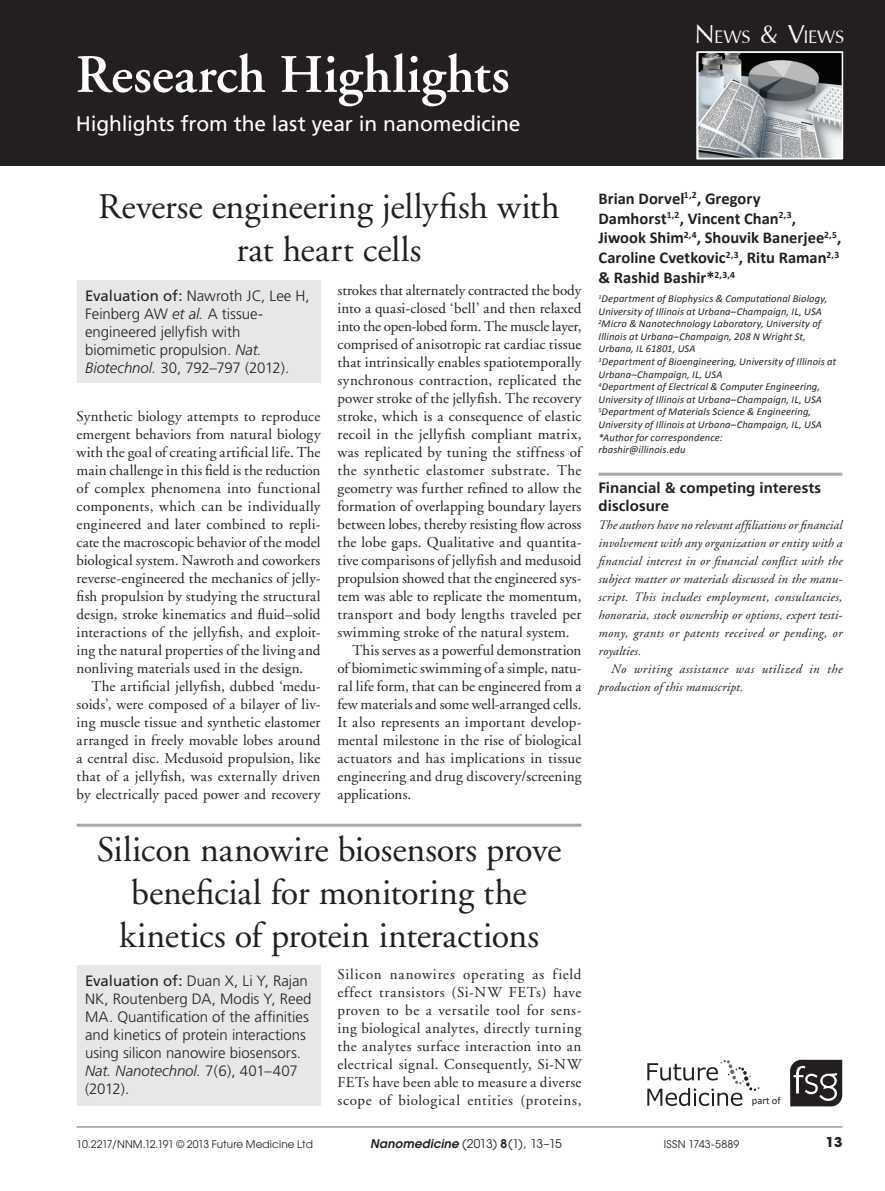
<style>
.page{position:relative;width:885px;height:1191px;background:#fff}
.page>*{position:absolute;margin:0;border:0;box-sizing:border-box;transform-origin:0 0}
.newsjournaltitle{font:600 54px "Adobe Garamond";color:#fff}
.newstitleline{font:36px/43.2px "Adobe Garamond";letter-spacing:-.01em;color:#231f20;text-align:center}
.newstitle{font:36px/43.2px "Adobe Garamond";color:#231f20;text-align:center}
.runningarticletype_R{font:28.5px "Iris UPC";letter-spacing:-.01em;color:#fff}
.newsjournaltitle-2{font:21px "Frutiger";letter-spacing:-.01em;color:#fff}
.author{font:700 16.5px/19.8px "Calibri";color:#231f20}
.bodyindent{font:15px/18px "Adobe Garamond";letter-spacing:.01em;color:#231f20;text-align:justify}
.bodyfirst{font:15px/18px "Adobe Garamond";letter-spacing:.02em;color:#231f20;text-align:justify}
.evaluationof{font:300 15px/18px "Frutiger";color:#231f20}
.ackhead{font:700 15px/18px "Frutiger";letter-spacing:.005em;color:#231f20}
.t1{font:700 13.5px "Avant Garde";color:#231f20}
.ackbodyfirst{font:italic 12.75px/18px "Adobe Garamond";letter-spacing:.025em;color:#231f20;text-align:justify}
.ackbodyindent{font:italic 12.75px/18px "Adobe Garamond";letter-spacing:.04em;color:#231f20}
.t2{font:12px "Avant Garde";letter-spacing:-.045em;color:#231f20}
.correspondence{font:italic 10.5px/12.6px "Calibri";letter-spacing:.015em;color:#231f20}
.t3{font:10.5px "Avant Garde";letter-spacing:.01em;color:#231f20}
.t4{font:10.5px "Avant Garde";letter-spacing:.03em;color:#231f20}
.t5{font:10.5px "Calibri";color:#231f20}
.s1{font-size:40.8px}
.s2{font-weight:400}
.s3{font-style:italic}
.s4{font-weight:600;font-style:italic}
.s5{font-weight:600}
</style>
<div class="page">
<svg style="left:790px;top:1059px;width:52px;height:47px;background:#4c494a"></svg>
<svg style="left:647px;top:1060px;width:112px;height:46px"></svg>
<hr style="left:77px;top:1126px;width:765px;height:1px;background:#a8a9ad">
<div style="left:0;top:0;width:884px;height:166px;background:#231f20"></div>
<img style="left:700px;top:54px;width:140px;height:102px">
<div style="left:697px;top:51px;width:146px;height:108px;border:2px solid #fff"></div>
<div style="left:77px;top:281px;width:243px;height:102px;background:#e6e7e9"></div>
<div style="left:77px;top:965px;width:243px;height:141px;background:#e6e7e9"></div>
<hr style="left:598px;top:473px;width:244px;height:3px;background:#a8a9ad">
<hr style="left:77px;top:823px;width:504px;height:3px;background:#a8a9ad">
<p class="newsjournaltitle" style="left:76px;top:45px;width:435px">Research Highlights</p>
<p class="newsjournaltitle-2" style="left:76px;top:112px;width:446px">Highlights from the last year in nanomedicine</p>
<p class="runningarticletype_R" style="left:694px;top:15px;width:151px"><span class="s1">N</span>ews <span class="s1">&amp; V</span>iews</p>
<p class="newstitle" style="left:98px;top:186px;width:463px">Reverse engineering jellyfish with rat heart cells</p>
<p class="evaluationof" style="left:85px;top:287px;width:226px"><span class="s2">Evaluation of:</span> Nawroth JC, Lee H,<br>Feinberg AW <span class="s3">et al.</span> A tissue&shy;engineered jellyfish with biomimetic propulsion. <span class="s3">Nat.<br>Biotechnol.</span> 30, 792–797 (2012).</p>
<p class="bodyindent" style="left:337px;top:281px;width:245px">strokes that alternately contracted the body into a quasi-closed ‘bell’ and then relaxed into the open-lobed form. The muscle layer, comprised of anisotropic rat cardiac tissue that intrinsically enables spatiotemporally synchronous contraction, replicated the power stroke of the jellyfish. The recovery stroke, which is a consequence of elastic recoil in the jellyfish compliant matrix, was replicated by tuning the stiffness of the synthetic elastomer substrate. The geometry was further refined to allow the formation of overlapping boundary layers between lobes, thereby resisting flow across the lobe gaps. Qualitative and quantita&shy;tive comparisons of jellyfish and medusoid propulsion showed that the engineered sys&shy;tem was able to replicate the momentum, transport and body lengths traveled per swimming stroke of the natural system.</p>
<p class="bodyindent" style="left:337px;top:641px;width:245px;text-indent:15px">This serves as a powerful demonstration of biomimetic swimming of a simple, natu&shy;ral life form, that can be engineered from a few materials and some well-arranged cells.<br>It also represents an important develop&shy;mental milestone in the rise of biological actuators and has implications in tissue engineering and drug discovery/screening applications.</p>
<p class="bodyfirst" style="left:77px;top:407px;width:245px">Synthetic biology attempts to reproduce emergent behaviors from natural biology with the goal of creating artificial life. The main challenge in this field is the reduction of complex phenomena into functional components, which can be individually engineered and later combined to repli&shy;cate the macroscopic behavior of the model biological system. Nawroth and coworkers reverse-engineered the mechanics of jelly&shy;fish propulsion by studying the structural design, stroke kinematics and fluid–solid interactions of the jellyfish, and exploit&shy;ing the natural properties of the living and nonliving materials used in the design.</p>
<p class="bodyindent" style="left:77px;top:677px;width:245px;text-indent:15px">The artificial jellyfish, dubbed ‘medu&shy;soids’, were composed of a bilayer of liv&shy;ing muscle tissue and synthetic elastomer arranged in freely movable lobes around a central disc. Medusoid propulsion, like that of a jellyfish, was externally driven by electrically paced power and recovery</p>
<p class="newstitleline" style="left:97px;top:828px;width:466px">Silicon nanowire biosensors prove beneficial for monitoring the kinetics of protein interactions</p>
<p class="bodyfirst" style="left:337px;top:965px;width:245px">Silicon nanowires operating as field effect transistors (Si-NW FETs) have proven to be a versatile tool for sens&shy;ing biological analytes, directly turning the analytes surface interaction into an electrical signal. Consequently, Si-NW FETs have been able to measure a diverse scope of biological entities (proteins,</p>
<p class="evaluationof" style="left:85px;top:971px;width:228px"><span class="s2">Evaluation of:</span> Duan X, Li Y, Rajan<br>NK, Routenberg DA, Modis Y, Reed<br>MA. Quantification of the affinities and kinetics of protein interactions using silicon nanowire biosensors.<br><span class="s3">Nat. Nanotechnol.</span> 7(6), 401–407 (2012).</p>
<p class="author" style="left:598px;top:188px;width:244px">Brian Dorvel<sup>1,2</sup>, Gregory<br>Damhorst<sup>1,2</sup>, Vincent Chan<sup>2,3</sup>,<br>Jiwook Shim<sup>2,4</sup>, Shouvik Banerjee<sup>2,5</sup>,<br>Caroline Cvetkovic<sup>2,3</sup>, Ritu Raman<sup>2,3 </sup>&amp; Rashid Bashir*<sup>2,3,4</sup></p>
<p class="correspondence" style="left:598px;top:292px;width:239px"><sup>1</sup>Department of Biophysics &amp; Computational Biology, University of Illinois at Urbana–Champaign, IL, USA <sup>2</sup>Micro &amp; Nanotechnology Laboratory, University of Illinois at Urbana–Champaign, 208 N Wright St, Urbana, IL 61801, USA<br><sup>3</sup>Department of Bioengineering, University of Illinois at Urbana–Champaign, IL, USA<br><sup>4</sup>Department of Electrical &amp; Computer Engineering, University of Illinois at Urbana–Champaign, IL, USA <sup>5</sup>Department of Materials Science &amp; Engineering, University of Illinois at Urbana–Champaign, IL, USA *Author for correspondence:<br>rbashir@illinois.edu</p>
<p class="ackhead" style="left:598px;top:478px;width:224px">Financial &amp; competing interests disclosure</p>
<p class="ackbodyfirst" style="left:598px;top:516px;width:245px">The authors have no relevant affiliations or financial involvement with any organization or entity with a financial interest in or financial conflict with the subject matter or materials discussed in the manu&shy;script. This includes employment, consultancies, honoraria, stock ownership or options, expert testi&shy;mony, grants or patents received or pending, or royalties.</p>
<p class="ackbodyindent" style="left:598px;top:660px;width:245px;text-indent:13px">No writing assistance was utilized in the production of this manuscript.</p>
<p class="t5" style="left:751px;top:1094px;width:30px">part of</p>
<p class="t3" style="left:77px;top:1137px;width:238px">10.2217/NNM.12.191 © 2013 Future Medicine Ltd</p>
<p class="t2" style="left:370px;top:1136px;width:193px"><span class="s4">Nanomedicine</span> (2013) <span class="s5">8</span>(1), 13–15</p>
<p class="t4" style="left:663px;top:1137px;width:77px">ISSN 1743-5889</p>
<p class="t1" style="left:825px;top:1133px;width:18px">13</p>
</div>
